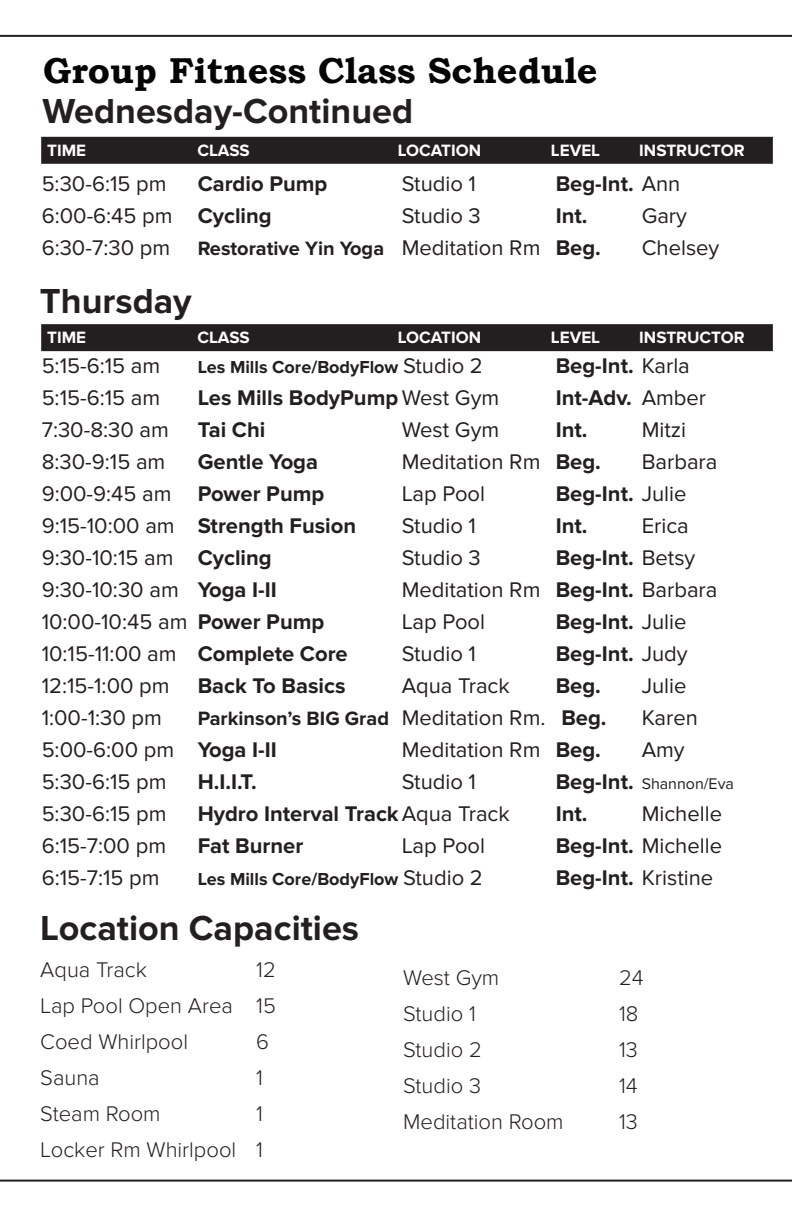
<style>
.page{position:relative;width:792px;height:1224px;background:#fff}
.page>*{position:absolute;margin:0;border:0;box-sizing:border-box;transform-origin:0 0}
.t1{font:700 36px "Proxima Nova";color:#231f20}
.t2{font:700 36px "Bookman Old Style";color:#040503}
.t3{font:22px "Proxima Nova";color:#231f20}
.t4{font:700 22px "Proxima Nova";color:#231f20}
.t5{font:300 22px/36px "Proxima Nova";color:#231f20;text-align:justify}
.t6{font:700 20px "Proxima Nova";color:#231f20}
.t7{font:700 18px "Proxima Nova";color:#231f20}
.t8{font:700 17px "Proxima Nova";color:#fff}
.t9{font:16px "Proxima Nova";color:#231f20}
.s1{font-weight:400}
.s2{font-weight:700}
.s3{font-weight:700;font-size:20px}
.s4{font-weight:400;font-size:22px}
.s5{font-size:22px}
.s6{font-weight:700;font-size:22px}
</style>
<div class="page">
<hr style="left:0;top:1180px;width:792px;height:2px;background:#231f20">
<hr style="left:0;top:35px;width:792px;height:2px;background:#231f20">
<div style="left:42px;top:138px;width:730px;height:25px;background:#231f20"></div>
<div style="left:41px;top:137px;width:732px;height:27px;border:2px solid #231f20"></div>
<div style="left:42px;top:325px;width:730px;height:25px;background:#231f20"></div>
<div style="left:41px;top:324px;width:732px;height:27px;border:2px solid #231f20"></div>
<h1 class="t2" style="left:43px;top:45px;width:556px">Group Fitness Class Schedule</h1>
<h1 class="t1" style="left:43px;top:90px;width:372px">Wednesday-Continued</h1>
<p class="t8" style="left:47px;top:140px;width:40px">TIME</p>
<p class="t8" style="left:197px;top:140px;width:54px">CLASS</p>
<p class="t8" style="left:398px;top:140px;width:85px">LOCATION</p>
<p class="t8" style="left:551px;top:140px;width:51px">LEVEL</p>
<p class="t8" style="left:639px;top:140px;width:107px">INSTRUCTOR</p>
<p class="t3" style="left:42px;top:171px;width:126px">5:30-6:15 pm</p>
<p class="t4" style="left:198px;top:171px;width:131px">Cardio Pump</p>
<p class="t3" style="left:402px;top:171px;width:76px">Studio 1</p>
<p class="t4" style="left:556px;top:171px;width:126px">Beg-Int. <span class="s1">Ann</span></p>
<p class="t3" style="left:42px;top:203px;width:232px">6:00-6:45 pm <span class="s2">Cycling</span></p>
<p class="t3" style="left:402px;top:203px;width:81px">Studio 3</p>
<p class="t4" style="left:556px;top:203px;width:33px">Int.</p>
<p class="t3" style="left:642px;top:203px;width:47px">Gary</p>
<p class="t3" style="left:42px;top:235px;width:561px">6:30-7:30 pm <span class="s3">Restorative Yin Yoga</span> Meditation Rm <span class="s2">Beg.</span></p>
<p class="t3" style="left:642px;top:235px;width:79px">Chelsey</p>
<h1 class="t1" style="left:40px;top:281px;width:153px">Thursday</h1>
<p class="t8" style="left:47px;top:327px;width:40px">TIME</p>
<p class="t8" style="left:197px;top:327px;width:54px">CLASS</p>
<p class="t8" style="left:398px;top:327px;width:85px">LOCATION</p>
<p class="t8" style="left:551px;top:327px;width:51px">LEVEL</p>
<p class="t8" style="left:639px;top:327px;width:107px">INSTRUCTOR</p>
<p class="t3" style="left:42px;top:353px;width:120px">5:15-6:15 am</p>
<p class="t7" style="left:198px;top:356px;width:287px">Les Mills Core/BodyFlow <span class="s4">Studio 2</span></p>
<p class="t4" style="left:556px;top:353px;width:136px">Beg-Int. <span class="s1">Karla</span></p>
<p class="t3" style="left:42px;top:385px;width:120px">5:15-6:15 am</p>
<p class="t4" style="left:198px;top:385px;width:303px">Les Mills BodyPump <span class="s1">West Gym</span></p>
<p class="t4" style="left:556px;top:385px;width:152px">Int-Adv. <span class="s1">Amber</span></p>
<p class="t3" style="left:42px;top:417px;width:129px">7:30-8:30 am</p>
<p class="t4" style="left:198px;top:417px;width:69px">Tai Chi</p>
<p class="t3" style="left:402px;top:417px;width:99px">West Gym</p>
<p class="t4" style="left:556px;top:417px;width:33px">Int.</p>
<p class="t3" style="left:642px;top:417px;width:46px">Mitzi</p>
<p class="t3" style="left:42px;top:449px;width:125px">8:30-9:15 am</p>
<p class="t4" style="left:198px;top:449px;width:122px">Gentle Yoga</p>
<p class="t3" style="left:402px;top:449px;width:201px">Meditation Rm <span class="s2">Beg.</span></p>
<p class="t3" style="left:642px;top:449px;width:77px">Barbara</p>
<p class="t3" style="left:42px;top:481px;width:284px">9:00-9:45 am <span class="s2">Power Pump</span></p>
<p class="t3" style="left:402px;top:481px;width:85px">Lap Pool</p>
<p class="t4" style="left:556px;top:481px;width:132px">Beg-Int. <span class="s1">Julie</span></p>
<p class="t4" style="left:42px;top:513px;width:316px"><span class="s1">9:15-10:00 am</span> Strength Fusion</p>
<p class="t3" style="left:402px;top:513px;width:76px">Studio 1</p>
<p class="t4" style="left:556px;top:513px;width:33px">Int.</p>
<p class="t3" style="left:642px;top:513px;width:49px">Erica</p>
<p class="t3" style="left:42px;top:545px;width:232px">9:30-10:15 am <span class="s2">Cycling</span></p>
<p class="t3" style="left:402px;top:545px;width:81px">Studio 3</p>
<p class="t4" style="left:556px;top:545px;width:141px">Beg-Int. <span class="s1">Betsy</span></p>
<p class="t3" style="left:42px;top:577px;width:237px">9:30-10:30 am <span class="s2">Yoga I-II</span></p>
<p class="t3" style="left:402px;top:577px;width:317px">Meditation Rm <span class="s2">Beg-Int.</span> Barbara</p>
<p class="t3" style="left:42px;top:609px;width:284px">10:00-10:45 am <span class="s2">Power Pump</span></p>
<p class="t3" style="left:402px;top:609px;width:85px">Lap Pool</p>
<p class="t4" style="left:556px;top:609px;width:132px">Beg-Int. <span class="s1">Julie</span></p>
<p class="t3" style="left:42px;top:641px;width:308px">10:15-11:00 am <span class="s2">Complete Core</span></p>
<p class="t3" style="left:402px;top:641px;width:76px">Studio 1</p>
<p class="t4" style="left:556px;top:641px;width:133px">Beg-Int. <span class="s1">Judy</span></p>
<p class="t3" style="left:42px;top:673px;width:129px">12:15-1:00 pm</p>
<p class="t4" style="left:198px;top:673px;width:149px">Back To Basics</p>
<p class="t3" style="left:402px;top:673px;width:110px">Aqua Track</p>
<p class="t4" style="left:556px;top:673px;width:47px">Beg.</p>
<p class="t3" style="left:642px;top:673px;width:46px">Julie</p>
<p class="t3" style="left:42px;top:705px;width:122px">1:00-1:30 pm</p>
<p class="t6" style="left:198px;top:706px;width:410px">Parkinson’s BIG Grad <span class="s4">Meditation Rm.</span> <span class="s5">Beg.</span></p>
<p class="t3" style="left:642px;top:705px;width:58px">Karen</p>
<p class="t3" style="left:42px;top:737px;width:237px">5:00-6:00 pm <span class="s2">Yoga I-II</span></p>
<p class="t3" style="left:402px;top:737px;width:201px">Meditation Rm <span class="s2">Beg.</span></p>
<p class="t3" style="left:642px;top:737px;width:45px">Amy</p>
<p class="t3" style="left:42px;top:769px;width:126px">5:30-6:15 pm</p>
<p class="t4" style="left:198px;top:769px;width:61px">H.I.I.T.</p>
<p class="t3" style="left:402px;top:769px;width:76px">Studio 1</p>
<p class="t9" style="left:556px;top:774px;width:180px"><span class="s6">Beg-Int.</span> Shannon/Eva</p>
<p class="t3" style="left:42px;top:801px;width:126px">5:30-6:15 pm</p>
<p class="t4" style="left:198px;top:801px;width:314px">Hydro Interval Track<span class="s1">Aqua Track</span></p>
<p class="t4" style="left:556px;top:801px;width:33px">Int.</p>
<p class="t3" style="left:642px;top:801px;width:82px">Michelle</p>
<p class="t3" style="left:42px;top:833px;width:126px">6:15-7:00 pm</p>
<p class="t4" style="left:198px;top:833px;width:107px">Fat Burner</p>
<p class="t3" style="left:402px;top:833px;width:85px">Lap Pool</p>
<p class="t4" style="left:556px;top:833px;width:168px">Beg-Int. <span class="s1">Michelle</span></p>
<p class="t3" style="left:42px;top:865px;width:119px">6:15-7:15 pm</p>
<p class="t7" style="left:198px;top:868px;width:287px">Les Mills Core/BodyFlow <span class="s4">Studio 2</span></p>
<p class="t4" style="left:556px;top:865px;width:159px">Beg-Int. <span class="s1">Kristine</span></p>
<h1 class="t1" style="left:40px;top:907px;width:320px">Location Capacities</h1>
<p class="t5" style="left:40px;top:952px;width:237px;text-indent:216px">12<br>Lap Pool Open Area 15<br>Coed Whirlpool</p>
<p class="t5" style="left:40px;top:952px;width:108px">Aqua Track</p>
<p class="t5" style="left:256px;top:1024px;width:14px">6</p>
<p class="t5" style="left:40px;top:1059px;width:61px">Sauna</p>
<p class="t5" style="left:256px;top:1059px;width:8px">1</p>
<p class="t5" style="left:40px;top:1095px;width:122px">Steam Room</p>
<p class="t5" style="left:40px;top:1095px;width:224px;text-align:right">1<br>Locker Rm Whirlpool 1</p>
<p class="t5" style="left:403px;top:960px;width:98px">West Gym</p>
<p class="t5" style="left:619px;top:960px;width:26px">24</p>
<p class="t5" style="left:403px;top:996px;width:74px">Studio 1</p>
<p class="t5" style="left:619px;top:996px;width:21px">18</p>
<p class="t5" style="left:403px;top:1032px;width:80px">Studio 2</p>
<p class="t5" style="left:619px;top:1032px;width:20px">13</p>
<p class="t5" style="left:403px;top:1068px;width:79px">Studio 3</p>
<p class="t5" style="left:619px;top:1068px;width:20px">14</p>
<p class="t5" style="left:403px;top:1104px;width:162px">Meditation Room</p>
<p class="t5" style="left:619px;top:1104px;width:20px">13</p>
</div>
